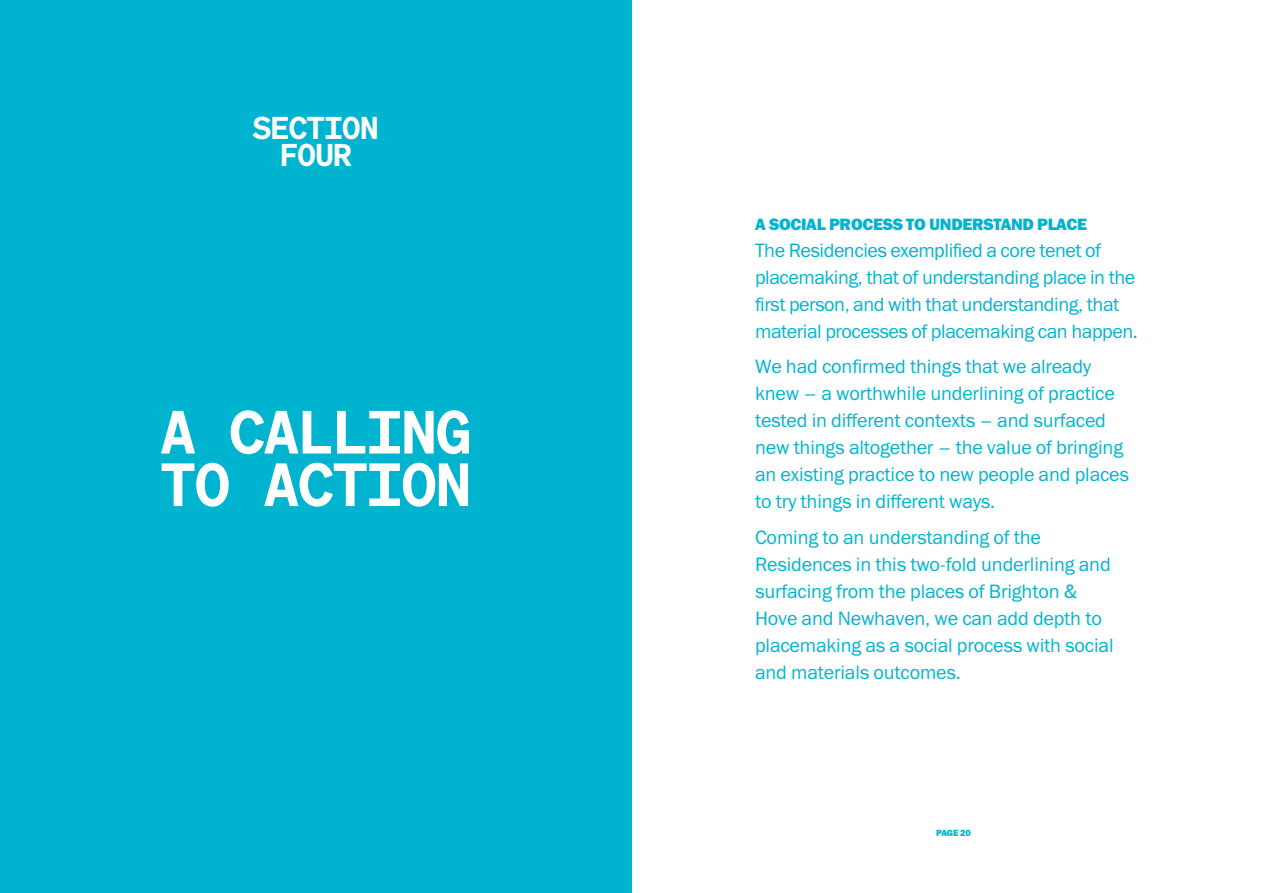
<style>
.page{position:relative;width:1263px;height:893px;background:#fff}
.page>*{position:absolute;margin:0;border:0;box-sizing:border-box;transform-origin:0 0}
.t1{font:600 59.4px/52.5px "Test Sohne Mono";letter-spacing:-.02em;color:#fff}
.t2{font:600 30.75px/27.2px "Test Sohne Mono";letter-spacing:-.02em;color:#fff;text-align:center}
.t3{font:19.5px/27px "Franklin Gothic Book C";letter-spacing:-.01em;color:#00b4cf}
.t4{font:16.5px "Franklin Gothic Heavy C";letter-spacing:-.02em;color:#00b4cf}
.t5{font:9px "Franklin Gothic Heavy C";letter-spacing:-.025em;color:#00b4cf}
</style>
<div class="page">
<div style="left:0;top:0;width:631px;height:893px;background:#00b4cf"></div>
<h2 class="t2" style="left:253px;top:113px;width:127px">SECTION<br>FOUR</h2>
<h1 class="t1" style="left:160px;top:404px;width:313px">A CALLING<br>TO ACTION</h1>
<p class="t4" style="left:755px;top:215px;width:333px">A SOCIAL PROCESS TO UNDERSTAND PLACE</p>
<p class="t3" style="left:755px;top:236px;width:384px">The Residencies exemplified a core tenet of placemaking, that of understanding place in the first person, and with that understanding, that material processes of placemaking can happen.</p>
<p class="t3" style="left:755px;top:353px;width:375px">We had confirmed things that we already knew – a worthwhile underlining of practice tested in different contexts – and surfaced new things altogether – the value of bringing an existing practice to new people and places to try things in different ways.</p>
<p class="t3" style="left:755px;top:524px;width:360px">Coming to an understanding of the Residences in this two-fold underlining and surfacing from the places of Brighton &amp; Hove and Newhaven, we can add depth to placemaking as a social process with social and materials outcomes.</p>
<p class="t5" style="left:936px;top:828px;width:37px">PAGE 20</p>
</div>
